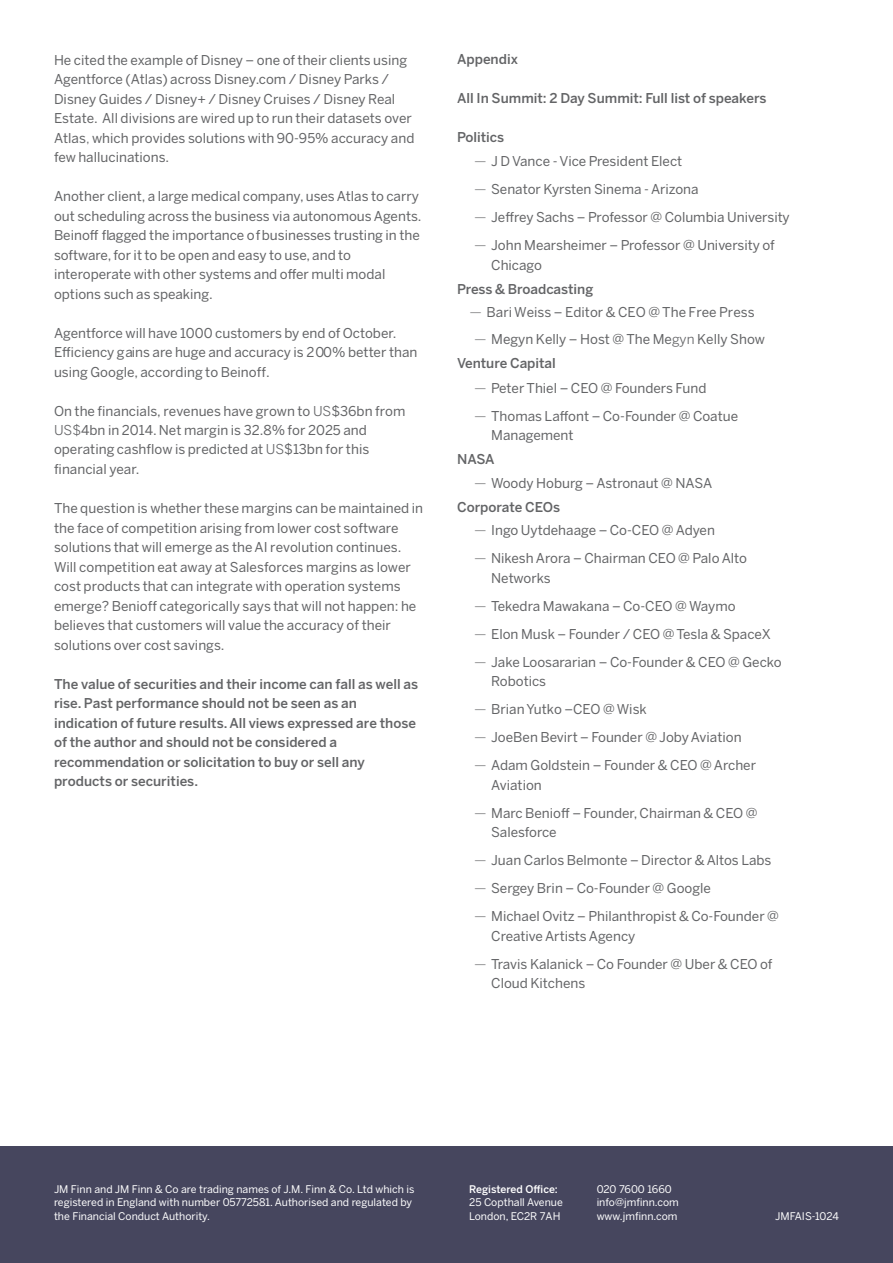
<style>
.page{position:relative;width:893px;height:1263px;background:#fff}
.page>*{position:absolute;margin:0;border:0;box-sizing:border-box;transform-origin:0 0}
.t1{font:13.5px/19.5px "Benton Sans";color:#636466}
.t2{font:500 13.5px/19.5px "Benton Sans";color:#636466}
.t3{font:10.5px/13.5px "Benton Sans";color:#fff}
.t4{font:500 10.5px "Benton Sans";color:#fff}
.s1{font-style:inherit}
.s2{font-weight:300}
.s3{font-weight:500}
</style>
<div class="page">
<div style="left:0;top:1146px;width:893px;height:117px;background:#46465e"></div>
<p class="t1" style="left:54px;top:50px;width:362px">He cited the example of Disney – one of their clients using Agentforce (Atlas) across Disney.com / Disney Parks / Disney Guides / Disney+ / Disney Cruises / Disney Real Estate. All divisions are wired up to run their datasets over Atlas<span class="s1">,</span> which provides solutions with 90-95% accuracy and few hallucinations.</p>
<p class="t1" style="left:54px;top:186px;width:369px">Another client, a large medical company, uses Atlas to carry out scheduling across the business via autonomous Agents.<br>Beinoff flagged the importance of businesses trusting in the software, for it to be open and easy to use, and to interoperate with other systems and offer multi modal options such as speaking.</p>
<p class="t1" style="left:54px;top:323px;width:365px">Agentforce will have 1000 customers by end of October.<br>Efficiency gains are huge and accuracy is 200% better than using Google, according to Beinoff.</p>
<p class="t1" style="left:54px;top:401px;width:353px">On the financials, revenues have grown to <span class="s1">US</span>$36bn from <span class="s1">US$</span>4bn in 2014. Net margin is 32.8% for 2025 and operating cashflow is predicted at <span class="s1">US</span>$13bn for this financial year.</p>
<p class="t1" style="left:54px;top:498px;width:371px">The question is whether these margins can be maintained in the face of competition arising from lower cost software solutions that will emerge as the AI revolution continues.<br>Will competition eat away at Salesforces margins as lower cost products that can integrate with operation systems emerge? Benioff categorically says that will not happen: he believes that customers will value the accuracy of their solutions over cost savings.</p>
<p class="t2" style="left:54px;top:674px;width:366px">The value of securities and their income can fall as well as rise. Past performance should not be seen as an indication of future results. All views expressed are those of the author and should not be considered a recommendation or solicitation to buy or sell any products or securities.</p>
<p class="t2" style="left:457px;top:50px;width:62px">Appendix</p>
<p class="t2" style="left:457px;top:89px;width:311px">All In Summit: 2 Day Summit: Full list of speakers</p>
<p class="t2" style="left:457px;top:128px;width:49px">Politics</p>
<p class="t1" style="left:474px;top:151px;width:210px"><span class="s2">—</span> J D Vance - Vice President Elect</p>
<p class="t1" style="left:474px;top:179px;width:226px"><span class="s2">—</span> Senator Kyrsten Sinema - Arizona</p>
<p class="t1" style="left:474px;top:207px;width:317px"><span class="s2">—</span> Jeffrey Sachs – Professor @ Columbia University</p>
<p class="t1" style="left:491px;top:235px;width:285px;text-indent:-17px"><span class="s2">—</span> John Mearsheimer – Professor @ University of<br>Chicago</p>
<p class="t2" style="left:457px;top:279px;width:138px">Press &amp; Broadcasting</p>
<p class="t1" style="left:469px;top:302px;width:287px"><span class="s2">—</span> Bari Weiss – Editor &amp; CEO @ The Free Press</p>
<p class="t1" style="left:457px;top:327px;width:309px;line-height:23.7px;text-indent:17px"><span class="s2">—</span> Megyn Kelly – Host @ The Me<span class="s1">gyn</span> Kelly Show<br><span class="s3">Venture Capital</span></p>
<p class="t1" style="left:474px;top:378px;width:234px"><span class="s2">—</span> Peter Thiel – CEO @ Founders Fund</p>
<p class="t1" style="left:491px;top:406px;width:248px;text-indent:-17px"><span class="s2">—</span> Thomas Laffont – Co-Founder @ Coatue<br>Management</p>
<p class="t2" style="left:457px;top:449px;width:39px">NASA</p>
<p class="t1" style="left:457px;top:471px;width:257px;line-height:23.7px;text-indent:17px"><span class="s2">—</span> Woody Hoburg – Astronaut @ NASA<br><span class="s3">Corporate CEOs</span></p>
<p class="t1" style="left:474px;top:520px;width:242px"><span class="s2">—</span> Ingo Uytdehaage – Co-CEO @ Adyen</p>
<p class="t1" style="left:491px;top:548px;width:257px;text-indent:-17px"><span class="s2">—</span> Nikesh Arora – Chairman CEO @ Palo Alto<br>Networks</p>
<p class="t1" style="left:474px;top:596px;width:263px"><span class="s2">—</span> Tekedra Mawakana – Co-CEO @ Waymo</p>
<p class="t1" style="left:474px;top:624px;width:298px"><span class="s2">—</span> Elon Musk – Founder / CEO @ Tesla &amp; SpaceX</p>
<p class="t1" style="left:491px;top:652px;width:292px;text-indent:-17px"><span class="s2">—</span> Jake Loosararian – Co-Founder &amp; CEO @ Gecko<br>Robotics</p>
<p class="t1" style="left:474px;top:699px;width:174px"><span class="s2">—</span> Brian Yutko –CEO @ Wisk</p>
<p class="t1" style="left:474px;top:727px;width:269px"><span class="s2">—</span> JoeBen Bevirt – Founder @ Joby Aviation</p>
<p class="t1" style="left:491px;top:755px;width:266px;text-indent:-17px"><span class="s2">—</span> Adam Goldstein – Founder &amp; CEO @ Archer<br>Aviation</p>
<p class="t1" style="left:491px;top:803px;width:268px;text-indent:-17px"><span class="s2">—</span> Marc Benioff – Founder, Chairman &amp; CEO @<br>Salesforce</p>
<p class="t1" style="left:474px;top:850px;width:299px"><span class="s2">—</span> Juan Carlos Belmonte – Director &amp; Altos Labs</p>
<p class="t1" style="left:474px;top:878px;width:238px"><span class="s2">—</span> Sergey Brin – Co-Founder @ Google</p>
<p class="t1" style="left:491px;top:906px;width:289px;text-indent:-17px"><span class="s2">—</span> Michael Ovitz – Philanthropist &amp; Co-Founder @<br>Creative Artists Agency</p>
<p class="t1" style="left:491px;top:954px;width:283px;text-indent:-17px"><span class="s2">—</span> Travis Kalanick – Co Founder @ Uber &amp; CEO of<br>Cloud Kitchens</p>
<p class="t3" style="left:54px;top:1182px;width:362px">JM Finn and JM Finn &amp; Co are trading names of J.M. Finn &amp; Co. Ltd which is registered in England with number 05772581. Authorised and regulated by the Financial Conduct Authority.</p>
<p class="t4" style="left:469px;top:1182px;width:90px">Registered Office:</p>
<p class="t3" style="left:469px;top:1195px;width:95px">25 Copthall Avenue<br>London, EC2R 7AH</p>
<p class="t3" style="left:597px;top:1182px;width:84px">020 7600 1660 info@jmfinn.com www.jmfinn.com</p>
<p class="t3" style="left:775px;top:1209px;width:65px">JMFAIS-1024</p>
</div>
